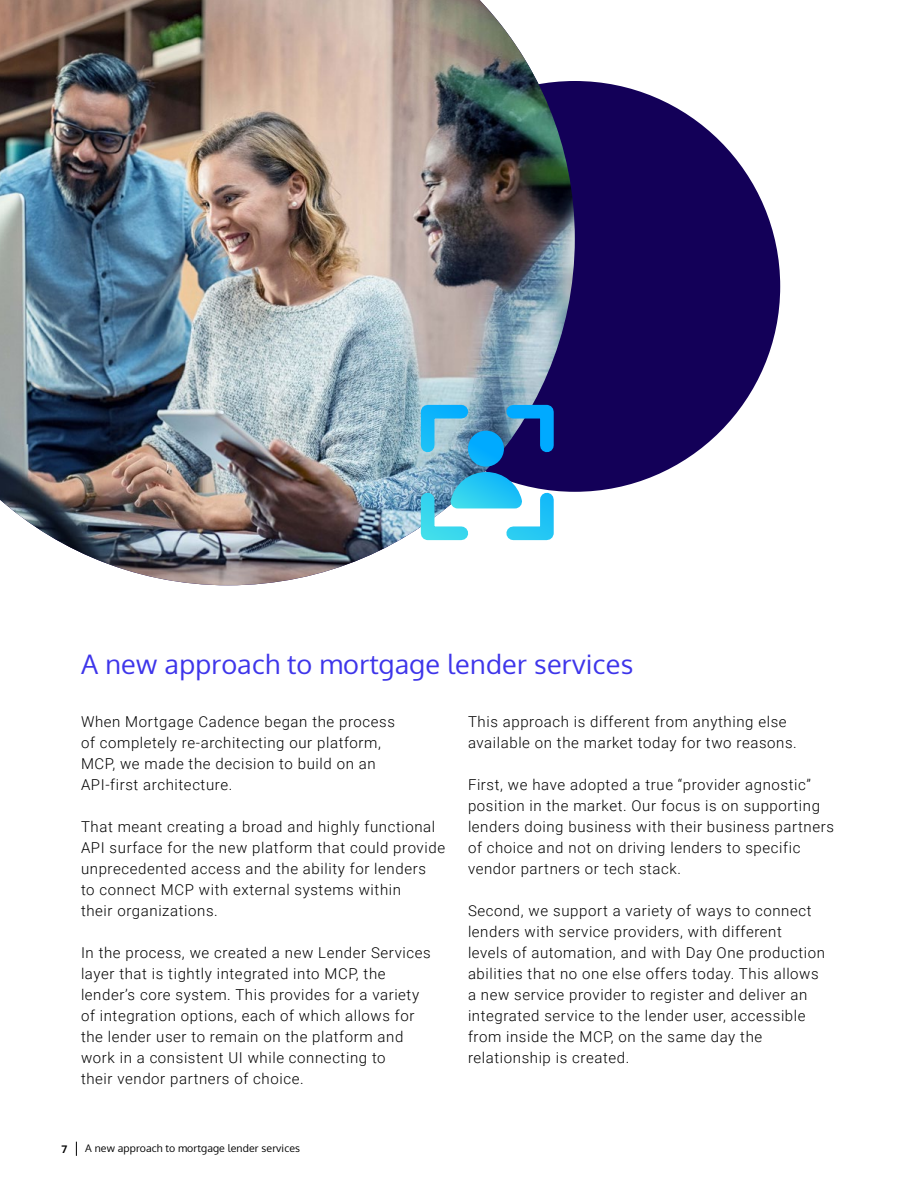
<style>
.page{position:relative;width:918px;height:1188px;background:#fff}
.page>*{position:absolute;margin:0;border:0;box-sizing:border-box;transform-origin:0 0}
.t1{font:27px "Oxygen";letter-spacing:.01em;color:#3e35ea}
.t2{font:300 15px/21px "Roboto";letter-spacing:.04em;color:#000}
.t3{font:10.5px "Oxygen";letter-spacing:.01em;color:#000}
.t4{font:700 10.5px "Roboto";color:#000}
</style>
<div class="page">
<svg style="left:76px;top:1142px;width:1px;height:14px"></svg>
<div style="left:369px;top:81px;width:411px;height:411px;background:#130058;border-radius:50%"></div>
<img style="left:0;top:0;width:575px;height:585px">
<svg style="left:389px;top:375px;width:195px;height:195px"></svg>
<svg style="left:414px;top:398px;width:147px;height:149px"></svg>
<h1 class="t1" style="left:81px;top:646px;width:554px">A new approach to mortgage lender services</h1>
<p class="t2" style="left:81px;top:710px;width:316px">When Mortgage Cadence began the process of completely re-architecting our platform, MCP, we made the decision to build on an API-first architecture.</p>
<p class="t2" style="left:81px;top:815px;width:366px">That meant creating a broad and highly functional API surface for the new platform that could provide unprecedented access and the ability for lenders<br>to connect MCP with external systems within<br>their organizations.</p>
<p class="t2" style="left:81px;top:941px;width:351px">In the process, we created a new Lender Services layer that is tightly integrated into MCP, the lender’s core system. This provides for a variety of integration options, each of which allows for the lender user to remain on the platform and work in a consistent UI while connecting to<br>their vendor partners of choice.</p>
<p class="t4" style="left:61px;top:1142px;width:8px">7</p>
<p class="t3" style="left:85px;top:1142px;width:216px">A new approach to mortgage lender services</p>
<p class="t2" style="left:468px;top:710px;width:330px">This approach is different from anything else available on the market today for two reasons.</p>
<p class="t2" style="left:468px;top:773px;width:368px">First, we have adopted a true “provider agnostic” position in the market. Our focus is on supporting lenders doing business with their business partners of choice and not on driving lenders to specific vendor partners or tech stack.</p>
<p class="t2" style="left:468px;top:899px;width:358px">Second, we support a variety of ways to connect lenders with service providers, with different levels of automation, and with Day One production abilities that no one else offers today. This allows a new service provider to register and deliver an integrated service to the lender user, accessible from inside the MCP, on the same day the relationship is created.</p>
</div>
